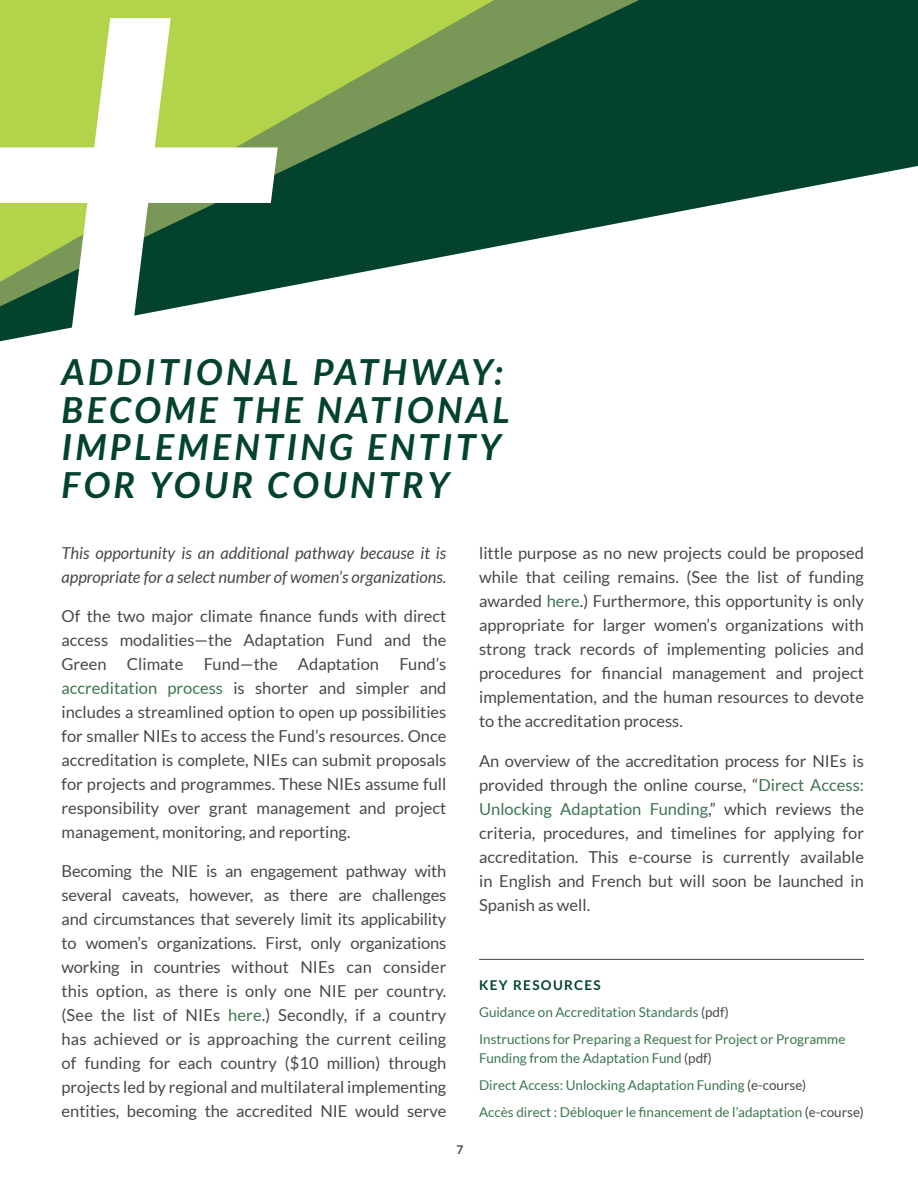
<style>
.page{position:relative;width:918px;height:1188px;background:#fff}
.page>*{position:absolute;margin:0;border:0;box-sizing:border-box;transform-origin:0 0}
.t1{font:italic 700 36px/37.5px "Lato";letter-spacing:.1em;color:#03432d}
.t2{font:16.5px/24px "Lato";color:#48484a;text-align:justify}
.t3{font:italic 16.5px/24px "Lato";color:#48484a}
.t4{font:13.5px/27px "Lato";color:#3b764f}
.t5{font:700 12px "Lato";color:#48484a}
.s1{color:#3b764f}
.s2{font-weight:700;color:#03432d}
.s3{color:#48484a}
</style>
<div class="page">
<svg style="left:0;top:0;width:918px;height:342px;fill:#03432d"></svg>
<svg style="left:0;top:0;width:494px;height:282px;background:#568447"></svg>
<hr style="left:479px;top:959px;width:385px;height:1px;background:#48484a">
<svg style="left:0;top:18px;width:278px;height:315px"></svg>
<h1 class="t1" style="left:62px;top:354px;width:450px">ADDITIONAL PATHWAY:<br>BECOME THE NATIONAL<br>IMPLEMENTING ENTITY<br>FOR YOUR COUNTRY</h1>
<p class="t3" style="left:62px;top:542px;width:386px">This opportunity is an additional pathway because it is appropriate for a select number of women’s organizations.</p>
<p class="t2" style="left:61px;top:604px;width:386px">Of the two major climate finance funds with direct access modalities—the Adaptation Fund and the Green Climate Fund—the Adaptation Fund’s <span class="s1">accreditation process</span> is shorter and simpler and includes a streamlined option to open up possibilities for smaller NI Es to access the Fund’s resources. Once accreditation is complete, NI Es can submit proposals for projects and programmes. These NI Es assume full responsibility over grant management and project management, monitoring, and reporting.</p>
<p class="t2" style="left:62px;top:859px;width:386px">Becoming the NI E is an engagement pathway with several caveats, however, as there are challenges and circumstances that severely limit its applicability to women’s organizations. First, only organizations working in countries without NI Es can consider this option, as there is only one NI E per country. (See the list of NI Es <span class="s1">here</span>.) Secondly, if a country has achieved or is approaching the current ceiling of funding for each country ($10 million) through projects led by regional and multilateral implementing entities, becoming the accredited NI E would serve</p>
<p class="t5" style="left:457px;top:1143px;width:8px">7</p>
<p class="t2" style="left:479px;top:541px;width:386px">little purpose as no new projects could be proposed while that ceiling remains. (See the list of funding awarded <span class="s1">here</span>.) Furthermore, this opportunity is only appropriate for larger women’s organizations with strong track records of implementing policies and procedures for financial management and project implementation, and the human resources to devote to the accreditation process.</p>
<p class="t2" style="left:479px;top:748px;width:386px">An overview of the accreditation process for NI Es is provided through the online course, “<span class="s1">Direct Access:<br>Unlocking Adaptation Funding</span>,” which reviews the criteria, procedures, and timelines for applying for accreditation. This e-course is currently available in English and French but will soon be launched in Spanish as well.</p>
<p class="t4" style="left:479px;top:971px;width:368px"><span class="s2">KEY RESOURCES<br></span>Guidance on Accreditation Standards <span class="s3">(pdf)<br></span>I nstructions for Preparing a Request for Project or Programme</p>
<p class="t4" style="left:479px;top:1045px;width:386px">Funding from the Adaptation Fund <span class="s3">(pdf)<br></span>Direct Access: Unlocking Adaptation Funding <span class="s3">(e-course)<br></span>Accès direct : Débloquer le financement de l’adaptation <span class="s3">(e-course)</span></p>
</div>
